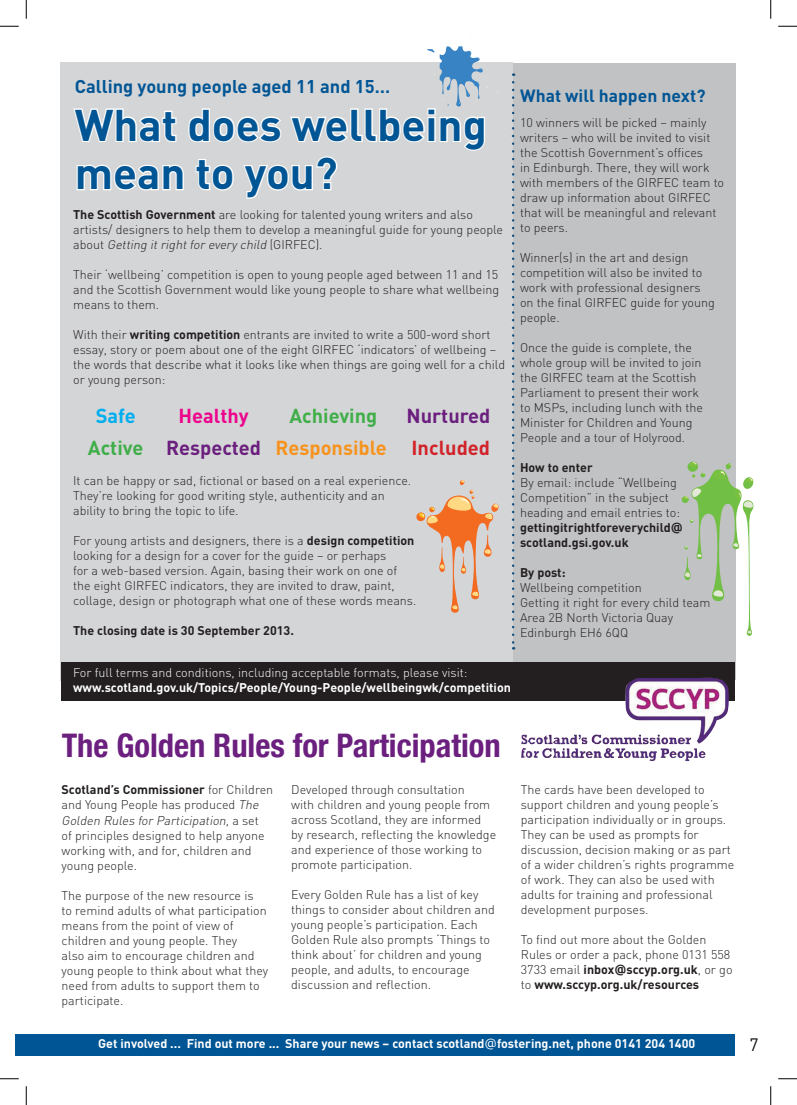
<style>
.page{position:relative;width:797px;height:1105px;background:#fff}
.page>*{position:absolute;margin:0;border:0;box-sizing:border-box;transform-origin:0 0}
.t1{font:700 43.75px/48.2px "DIN";color:#005595}
.t2{font:700 condensed 32.5px "Helvetica Neue";color:#6b1f7e}
.t3{font:700 20px/31.9px "DIN";color:#6b1f7e;text-align:right}
.t4{font:700 20px "DIN";color:#40ae49}
.t5{font:700 20px "DIN";color:#ed028c}
.t6{font:700 20px "DIN";color:#00aeef}
.t7{font:700 18.25px "DIN";color:#005595}
.t8{font:700 17.5px "DIN";color:#005595}
.t9{font:300 17.5px "DIN";color:#231f20}
.t10{font:300 12.5px/15px "DIN";color:#231f20}
.t11{font:700 12.5px "DIN";color:#fff}
.t12{font:300 12.5px "DIN";color:#fff}
.t13{font:700 12.5px "DIN";color:#231f20}
.s1{font-weight:700}
.s2{font-style:italic}
.s3{color:#40ae49}
.s4{color:#f7931d}
.s5{color:#d1232a}
.s6{font-family:"Verdana";font-weight:700}
.s7{font-family:"Verdana";font-weight:400}
</style>
<div class="page">
<div style="left:513px;top:63px;width:222px;height:617px;background:#c1c2c4"></div>
<div style="left:16px;top:1034px;width:719px;height:21px;background:#005595"></div>
<div style="left:61px;top:62px;width:452px;height:619px;background:#d4d5d7"></div>
<svg style="left:416px;top:480px;width:83px;height:133px"></svg>
<div style="left:62px;top:662px;width:673px;height:38px;background:#231f20"></div>
<svg style="left:512px;top:82px;width:2px;height:567px"></svg>
<img style="left:521px;top:678px;width:208px;height:67px">
<svg style="left:73px;top:37px;width:425px;height:162px"></svg>
<svg style="left:681px;top:462px;width:73px;height:175px"></svg>
<svg style="left:0;top:25px;width:19px;height:2px"></svg>
<svg style="left:778px;top:25px;width:19px;height:2px"></svg>
<svg style="left:0;top:1078px;width:19px;height:1px"></svg>
<svg style="left:778px;top:1078px;width:19px;height:1px"></svg>
<svg style="left:25px;top:0;width:2px;height:19px"></svg>
<svg style="left:25px;top:1086px;width:2px;height:19px"></svg>
<svg style="left:770px;top:0;width:1px;height:19px"></svg>
<svg style="left:770px;top:1086px;width:1px;height:19px"></svg>
<h3 class="t7" style="left:75px;top:74px;width:317px">Calling young people aged 11 and 15…</h3>
<h1 class="t1" style="left:75px;top:99px;width:414px">What does wellbeing mean to you?</h1>
<p class="t10" style="left:73px;top:206px;width:431px"><span class="s1">The Scottish Government</span> are looking for talented young writers and also artists/ designers to help them to develop a meaningful guide for young people a b o u t <span class="s2">Getting itrightfor every child</span> ( G I R F E C ) .</p>
<p class="t10" style="left:73px;top:266px;width:427px;text-align:justify">Their ‘wellbeing’ competition is open to young people aged between 11 and 15 and the Scottish Government would like young people to share what wellbeing means to them.</p>
<p class="t10" style="left:73px;top:326px;width:433px">With their <span class="s1">writing competition</span> entrants are invited to write a 500-word short essay, story or poem about one of the eight GIRFEC ‘indicators’ of wellbeing – the words that describe what it looks like when things are going well for a child or young person:</p>
<h3 class="t6" style="left:96px;top:402px;width:41px">Safe</h3>
<h3 class="t5" style="left:178px;top:402px;width:72px">Healthy</h3>
<h3 class="t4" style="left:289px;top:402px;width:89px">Achieving</h3>
<h3 class="t3" style="left:88px;top:399px;width:404px">Nurtured<br><span class="s3">Active</span> Respected <span class="s4">Responsible</span> <span class="s5">Included</span></h3>
<p class="t10" style="left:73px;top:473px;width:339px">It can be happy or sad, fictional or based on a real experience.<br>They’re looking for good writing style, authenticity and an ability to bring the topic to life.</p>
<p class="t10" style="left:73px;top:533px;width:345px">For young artists and designers, there is a <span class="s1">design competition </span>looking for a design for a cover for the guide – or perhaps<br>for a web-based version. Again, basing their work on one of the eight GIRFEC indicators, they are invited to draw, paint, collage, design or photograph what one of these words means.</p>
<p class="t13" style="left:73px;top:622px;width:222px">The closing date is 30 September 2013.</p>
<h3 class="t8" style="left:520px;top:84px;width:187px">What will happen next?</h3>
<p class="t10" style="left:520px;top:115px;width:206px">10 winners will be picked – mainly writers – who will be invited to visit the Scottish Government’s offices<br>in Edinburgh. There, they will work with members of the GIRFEC team to draw up information about GIRFEC that will be meaningful and relevant to peers.</p>
<p class="t10" style="left:520px;top:250px;width:196px">Winner(s) in the art and design competition will also be invited to work with professional designers on the final GIRFEC guide for young people.</p>
<p class="t10" style="left:520px;top:340px;width:184px">Once the guide is complete, the whole group will be invited to join the GIRFEC team at the Scottish<br>Parliament to present their work to MSPs, including lunch with the<br>Minister for Children and Young<br>People and a tour of Holyrood.</p>
<p class="t13" style="left:520px;top:459px;width:74px">How to enter</p>
<p class="t10" style="left:520px;top:475px;width:164px">By email: include “Wellbeing<br>Competition” in the subject heading and email entries to: <span class="s1">gettingitrightforeverychild</span><span class="s6">@ </span><span class="s1">scotland.gsi.gov.uk</span></p>
<p class="t13" style="left:520px;top:564px;width:47px">By post:</p>
<p class="t10" style="left:520px;top:580px;width:192px">Wellbeing competition<br>Getting it right for every child team<br>Area 2B North Victoria Quay<br>Edinburgh EH6 6QQ</p>
<p class="t12" style="left:73px;top:665px;width:396px">For full terms and conditions, including acceptable formats, please visit:</p>
<p class="t11" style="left:73px;top:680px;width:439px">www.scotland.gov.uk/Topics/People/Young-People/wellbeingwk/competition</p>
<h2 class="t2" style="left:62px;top:726px;width:440px">The Golden Rules for Participation</h2>
<p class="t10" style="left:62px;top:782px;width:213px"><span class="s1">Scotland’s Commissioner</span> for Children and Young People has produced <span class="s2">The<br>Golden Rules for Participation,</span>a s e t<br>of principles designed to help anyone working with, and for, children and young people.</p>
<p class="t10" style="left:62px;top:887px;width:208px">The purpose of the new resource is<br>to remind adults of what participation means from the point of view of children and young people. They<br>also aim to encourage children and young people to think about what they need from adults to support them to participate.</p>
<p class="t10" style="left:291px;top:782px;width:206px">Developed through consultation<br>with children and young people from across Scotland, they are informed by research, reflecting the knowledge and experience of those working to promote participation.</p>
<p class="t10" style="left:291px;top:887px;width:205px">Every Golden Rule has a list of key things to consider about children and young people’s participation. Each Golden Rule also prompts ‘Things to think about’ for children and young people, and adults, to encourage discussion and reflection.</p>
<p class="t10" style="left:521px;top:782px;width:215px">The cards have been developed to support children and young people’s participation individually or in groups.<br>They can be used as prompts for discussion, decision making or as part of a wider children’s rights programme of work. They can also be used with adults for training and professional development purposes.</p>
<p class="t10" style="left:521px;top:932px;width:213px">To find out more about the Golden Rules or order a pack, phone 0131 558<br>3733 email <span class="s1">inbox</span><span class="s6">@</span><span class="s1">sccyp.org.uk</span>, or go to <span class="s1">www.sccyp.org.uk/resources</span></p>
<p class="t11" style="left:98px;top:1036px;width:598px">Get involved ... Find out more ... Share your news – contact scotland<span class="s7">@</span>fostering.net, phone 0141 204 1400</p>
<h3 class="t9" style="left:749px;top:1034px;width:10px">7</h3>
</div>
